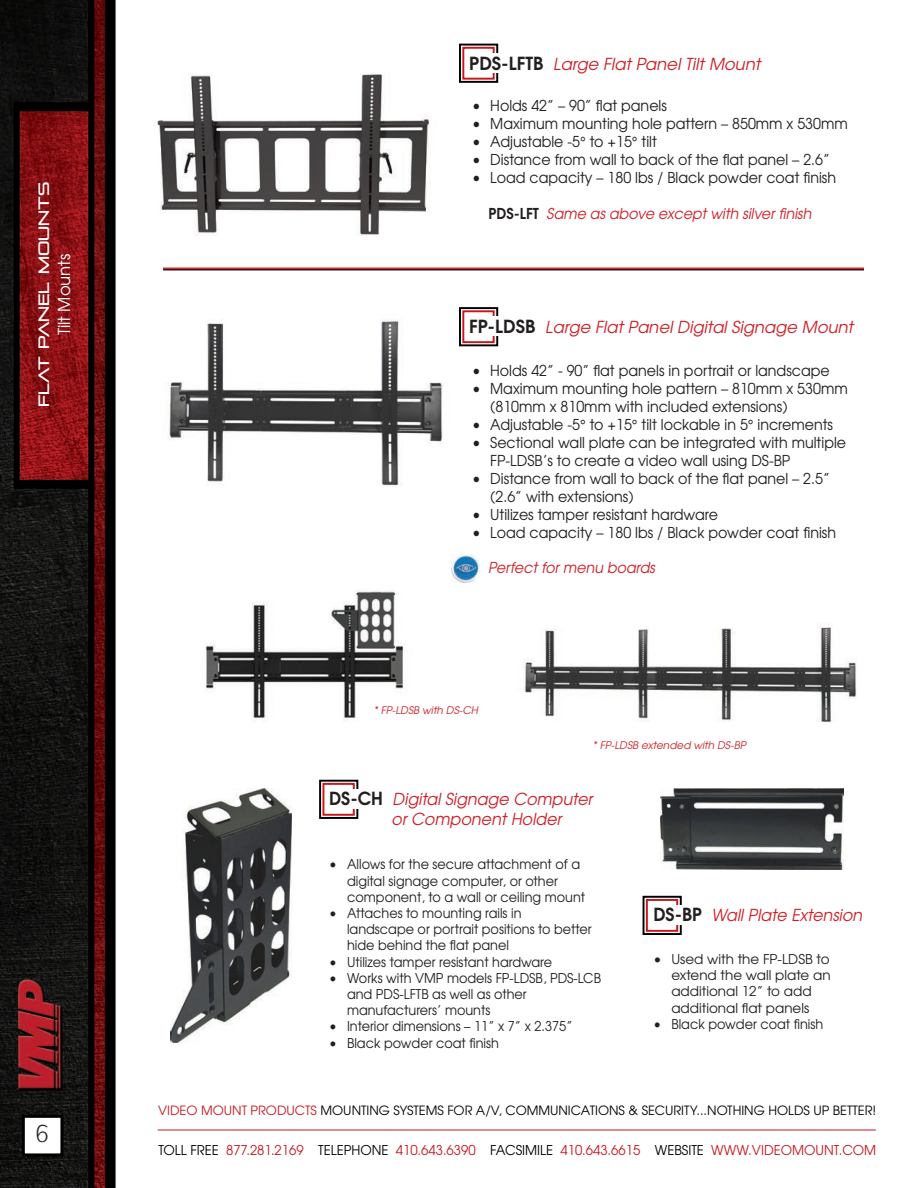
<style>
.page{position:relative;width:918px;height:1188px;background:#fff}
.page>*{position:absolute;margin:0;border:0;box-sizing:border-box;transform-origin:0 0}
.t1{font:23.85px "Aftasans";color:#231f20;scale:.85 1}
.Product_Name{font:italic 16.5px/19.8px "Te X Gyre Adventor";color:#cf2027}
.CategorySubheadRight{font:16.5px "Te X Gyre Adventor";color:#fff}
.t2{font:15px/18px "Te X Gyre Adventor";color:#231f20;scale:.95 1}
.Color_Option_Name{font:italic 15px "Te X Gyre Adventor";color:#cf2027;scale:.95 1}
.SubCatHeader{font:15px "Pirulen Rg";color:#fff}
.t3{font:13.5px/16.2px "Te X Gyre Adventor";color:#231f20;scale:.95 1}
.t4{font:13.5px "Te X Gyre Adventor";color:#c7181f}
.t5{font:13.5px/16.2px "Te X Gyre Adventor";color:#231f20}
.t6{font:12.75px "Te X Gyre Adventor";color:#000}
.Product_Name-2{font:italic 10.5px "Te X Gyre Adventor";color:#cf2027}
.s1{font-weight:700;font-style:normal;font-size:18px;color:#231f20}
.s2{font-weight:700;font-style:normal;color:#231f20}
.s3{color:#c7181f}
.s4{color:#000}
</style>
<div class="page">
<img style="left:0;top:0;width:876px;height:1188px">
<hr style="left:158px;top:1130px;width:718px;height:1px;background:#c7181f">
<div style="left:22px;top:1115px;width:41px;height:41px;background:#fff;border:3px solid #000"></div>
<div style="left:319px;top:780px;width:39px;height:39px;border:2px solid #000"></div>
<div style="left:322px;top:783px;width:33px;height:33px;border:2px solid #c7181f"></div>
<div style="left:329px;top:790px;width:52px;height:19px;background:#fff"></div>
<div style="left:459px;top:307px;width:39px;height:39px;border:2px solid #000"></div>
<div style="left:462px;top:310px;width:33px;height:33px;border:2px solid #c7181f"></div>
<div style="left:469px;top:317px;width:52px;height:19px;background:#fff"></div>
<div style="left:459px;top:44px;width:39px;height:39px;border:2px solid #000"></div>
<div style="left:462px;top:47px;width:33px;height:33px;border:2px solid #c7181f"></div>
<div style="left:469px;top:53px;width:52px;height:19px;background:#fff"></div>
<hr style="left:163px;top:269px;width:701px;height:2px;background:#231f20">
<hr style="left:163px;top:268px;width:701px;height:1px;background:#ee1d23">
<img style="left:149px;top:63px;width:290px;height:183px">
<img style="left:162px;top:313px;width:296px;height:179px">
<img style="left:170px;top:789px;width:122px;height:253px">
<img style="left:660px;top:789px;width:184px;height:80px">
<img style="left:193px;top:578px;width:233px;height:152px">
<div style="left:643px;top:896px;width:39px;height:39px;border:2px solid #000"></div>
<div style="left:646px;top:899px;width:32px;height:33px;border:2px solid #c7181f"></div>
<div style="left:653px;top:906px;width:51px;height:19px;background:#fff"></div>
<img style="left:452px;top:554px;width:28px;height:29px">
<img style="left:517px;top:618px;width:342px;height:111px">
<p class="SubCatHeader" style="left:35px;top:407px;width:226px;rotate:-90deg">Flat Panel Mounts</p>
<p class="CategorySubheadRight" style="left:51px;top:335px;width:83px;rotate:-90deg">Tilt Mounts</p>
<h1 class="t1" style="left:36px;top:1119px;width:16px">6</h1>
<p class="Product_Name" style="left:469px;top:53px;width:293px"><span class="s1">PDS-LFTB</span> Large Flat Panel Tilt Mount</p>
<p class="t2" style="left:472px;top:95px;width:206px">• Holds 42” – 90” flat panels</p>
<p class="t2" style="left:472px;top:113px;width:397px">• Maximum mounting hole pattern – 850mm x 530mm</p>
<p class="t2" style="left:472px;top:131px;width:196px">• Adjustable -5° to +15° tilt</p>
<p class="t2" style="left:472px;top:149px;width:378px">• Distance from wall to back of the flat panel – 2.6”</p>
<p class="t2" style="left:472px;top:167px;width:385px">• Load capacity – 180 lbs / Black powder coat finish</p>
<p class="Color_Option_Name" style="left:488px;top:201px;width:342px"><span class="s2">PDS-LFT</span> Same as above except with silver finish</p>
<p class="Product_Name" style="left:469px;top:316px;width:386px"><span class="s1">FP-LDSB</span> Large Flat Panel Digital Signage Mount</p>
<p class="t2" style="left:472px;top:361px;width:378px">• Holds 42” - 90” flat panels in portrait or landscape</p>
<p class="t2" style="left:490px;top:379px;width:378px;text-indent:-18px">• Maximum mounting hole pattern – 810mm x 530mm (810mm x 810mm with included extensions)</p>
<p class="t2" style="left:472px;top:415px;width:381px">• Adjustable -5° to +15° tilt lockable in 5° increments</p>
<p class="t2" style="left:490px;top:433px;width:376px;text-indent:-18px">• Sectional wall plate can be integrated with multiple<br>FP-LDSB’s to create a video wall using DS-BP</p>
<p class="t2" style="left:490px;top:469px;width:359px;text-indent:-18px">• Distance from wall to back of the flat panel – 2.5” (2.6” with extensions)</p>
<p class="t2" style="left:472px;top:505px;width:260px">• Utilizes tamper resistant hardware</p>
<p class="t2" style="left:472px;top:523px;width:385px">• Load capacity – 180 lbs / Black powder coat finish</p>
<p class="Color_Option_Name" style="left:488px;top:555px;width:177px">Perfect for menu boards</p>
<p class="Product_Name-2" style="left:374px;top:702px;width:106px">* FP-LDSB with DS-CH</p>
<p class="Product_Name-2" style="left:593px;top:737px;width:155px">* FP-LDSB extended with DS-BP</p>
<p class="Product_Name" style="left:392px;top:788px;width:203px;text-indent:-63px"><span class="s1">DS-CH</span> Digital Signage Computer or Component Holder</p>
<p class="t3" style="left:347px;top:856px;width:252px;text-indent:-18px">• Allows for the secure attachment of a digital signage computer, or other component, to a wall or ceiling mount</p>
<p class="t3" style="left:347px;top:904px;width:259px;text-indent:-18px">• Attaches to mounting rails in landscape or portrait positions to better hide behind the flat panel</p>
<p class="t3" style="left:329px;top:953px;width:236px">• Utilizes tamper resistant hardware</p>
<p class="t3" style="left:347px;top:969px;width:269px;text-indent:-18px">• Works with VMP models FP-LDSB, PDS-LCB and PDS-LFTB as well as other manufacturers’ mounts</p>
<p class="t3" style="left:329px;top:1018px;width:258px">• Interior dimensions – 11” x 7” x 2.375”</p>
<p class="t3" style="left:329px;top:1034px;width:180px">• Black powder coat finish</p>
<p class="Product_Name" style="left:653px;top:904px;width:211px"><span class="s1">DS-BP</span> Wall Plate Extension</p>
<p class="t5" style="left:671px;top:950px;width:161px;text-indent:-18px">• Used with the FP-LDSB to extend the wall plate an additional 12” to add additional flat panels</p>
<p class="t3" style="left:653px;top:1015px;width:180px">• Black powder coat finish</p>
<p class="t6" style="left:158px;top:1101px;width:719px"><span class="s3">VIDEO MOUNT PRODUCTS</span> MOUNTING SYSTEMS FOR A/V, COMMUNICATIONS &amp; SECURITY...NOTHING HOLDS UP BETTER!</p>
<p class="t4" style="left:158px;top:1139px;width:719px"><span class="s4">TOLL FREE</span> 877.281.2169 <span class="s4">TELEPHONE</span> 410.643.6390 <span class="s4">FACSIMILE</span> 410.643.6615 <span class="s4">WEBSITE</span> WWW.VIDEOMOUNT.COM</p>
</div>
